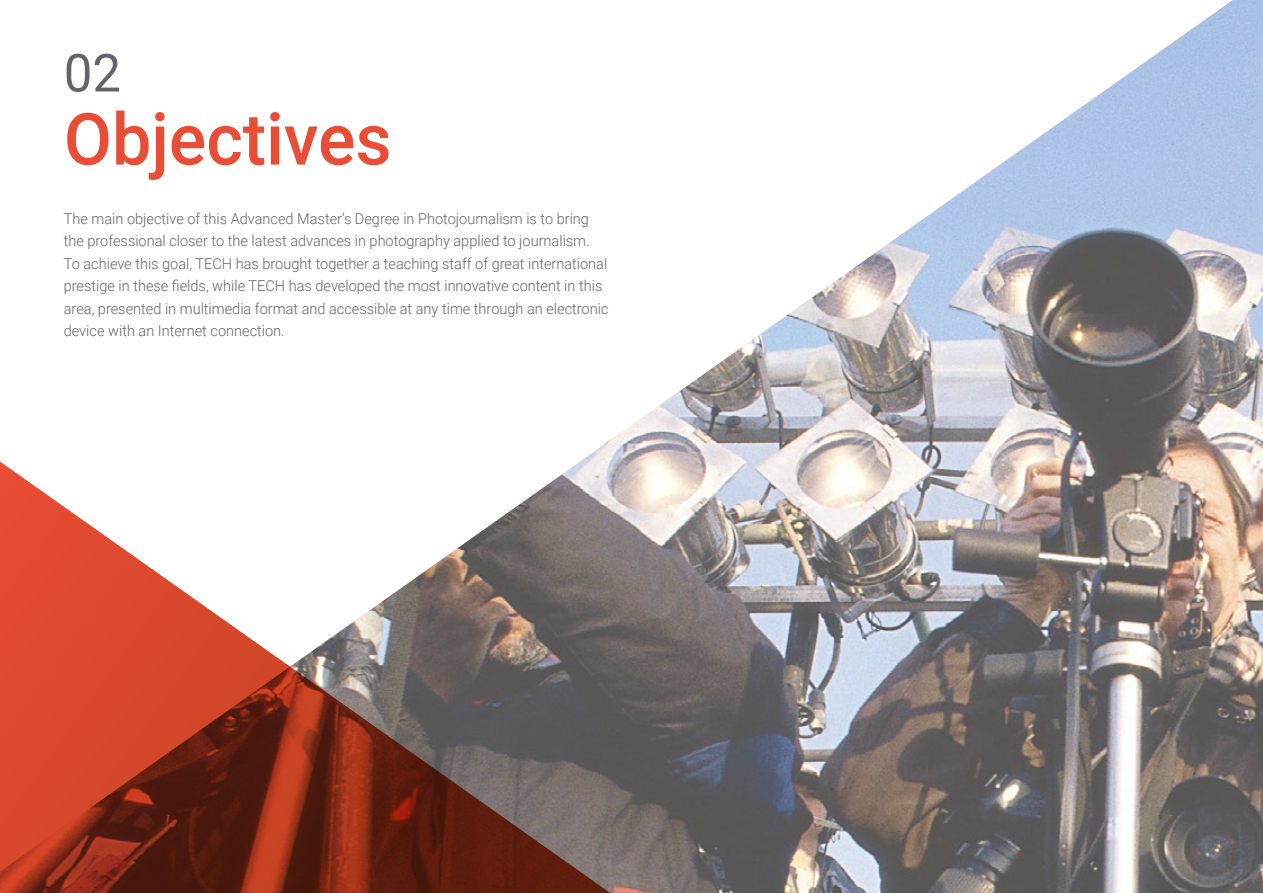
<style>
.page{position:relative;width:1263px;height:893px;background:#fff}
.page>*{position:absolute;margin:0;border:0;box-sizing:border-box;transform-origin:0 0}
.t1{font:500 72px "Roboto";color:#e94d35}
.t2{font:52.5px "Roboto";color:#61646a}
.t3{font:300 15px/22.5px "Roboto";color:#61646a}
</style>
<div class="page">
<img style="left:602px;top:0;width:661px;height:893px">
<svg style="left:0;top:446px;width:640px;height:447px"></svg>
<h2 class="t2" style="left:64px;top:36px;width:59px">02</h2>
<h1 class="t1" style="left:64px;top:89px;width:329px">Objectives</h1>
<p class="t3" style="left:64px;top:207px;width:546px">The main objective of this Advanced Master’s Degree in Photojournalism is to bring the professional closer to the latest advances in photography applied to journalism.<br>To achieve this goal, TECH has brought together a teaching staff of great international prestige in these fields, while TECH has developed the most innovative content in this area, presented in multimedia format and accessible at any time through an electronic device with an Internet connection.</p>
</div>
